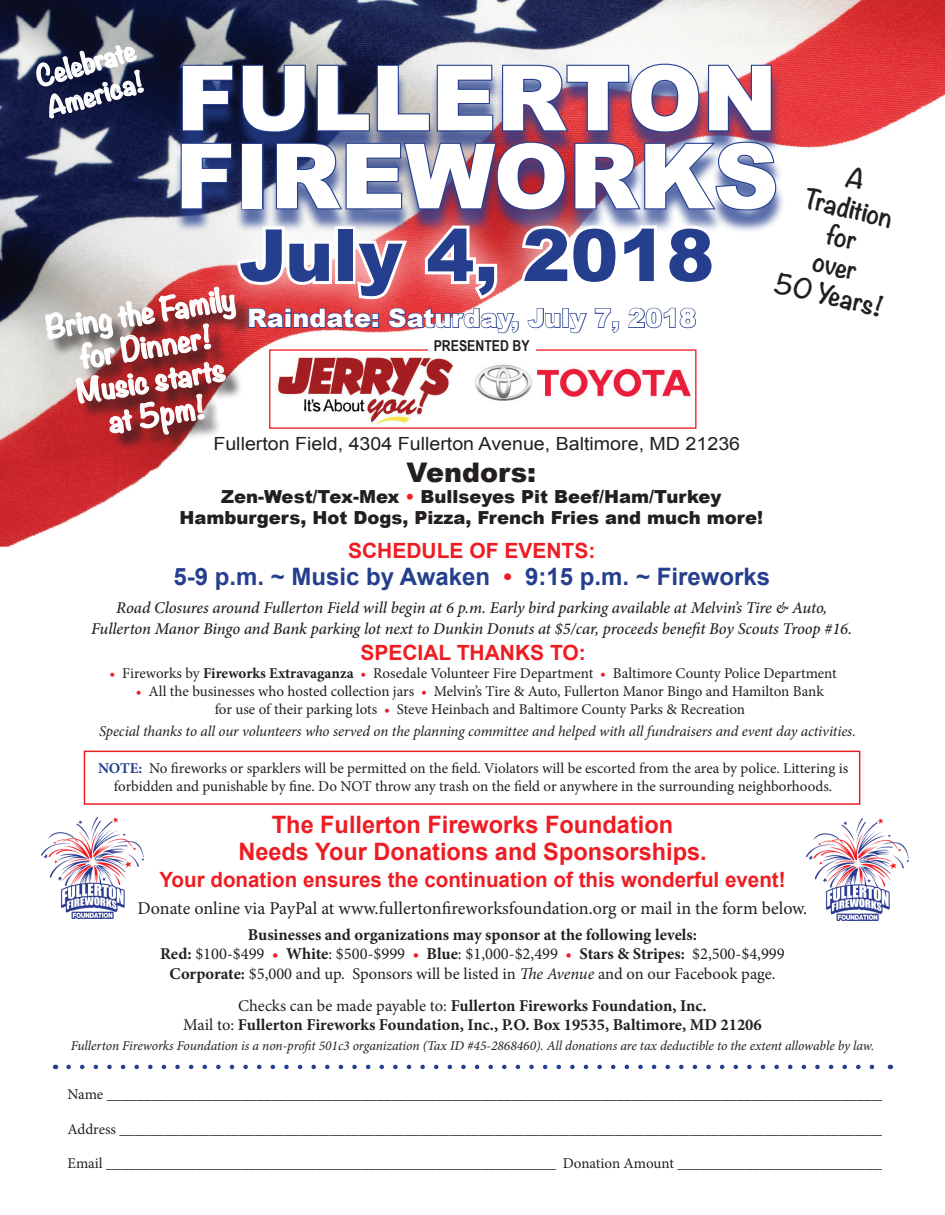
<style>
.page{position:relative;width:945px;height:1215px;background:#fff}
.page>*{position:absolute;margin:0;border:0;box-sizing:border-box;transform-origin:0 0}
.t1{font:900 90px/78px "Arial";color:#fff}
.t2{font:900 72px "Arial";color:#253f8e}
.t3{font:700 28.5px/34.2px "Noteworthy";color:#fff;text-align:center}
.t4{font:900 27px "Arial";color:#231f20}
.t5{font:900 25.5px "Arial";color:#fff}
.t6{font:700 25.5px/32.4px "Noteworthy";color:#fff}
.t7{font:700 24.75px/29.7px "Noteworthy";color:#231f20;text-align:center}
.t8{font:700 24px/27px "Arial";color:#ee1d23;text-align:center}
.t9{font:700 24px "Arial";color:#253f8e}
.t10{font:700 21px "Arial";color:#ee1d23}
.t11{font:18.15px "Arial";color:#231f20;scale:1.08 1}
.t12{font:900 18px/21px "Arial";color:#231f20;text-align:center}
.t13{font:18px "Minion Pro";letter-spacing:-.005em;color:#231f20}
.t14{font:16.5px/19.8px "Minion Pro";color:#231f20;text-align:center}
.t15{font:italic 500 16.5px/21px "Minion Pro";letter-spacing:-.01em;color:#231f20;text-align:center}
.t16{font:700 16.5px/19.8px "Minion Pro";color:#231f20;text-align:center}
.t17{font:15px/18px "Minion Pro";letter-spacing:-.005em;color:#231f20;text-align:center}
.t18{font:italic 15px "Minion Pro";letter-spacing:-.01em;color:#231f20}
.t19{font:700 15px "Arial Narrow";color:#231f20}
.t20{font:italic 13.5px "Minion Pro";letter-spacing:-.005em;color:#231f20}
.s1{color:#ee1d23}
.s2{font-weight:700}
.s3{font-weight:700;color:#253f8e}
.s4{font-style:italic}
.s5{font-weight:400}
</style>
<div class="page">
<img style="left:0;top:0;width:945px;height:547px">
<img style="left:41px;top:818px;width:102px;height:101px">
<svg style="left:69px;top:1065px;width:806px;height:4px"></svg>
<svg style="left:36px;top:43px;width:109px;height:77px;background:#595e77"></svg>
<div style="left:174px;top:70px;width:611px;height:164px;background:#253f8e;opacity:.75"></div>
<svg style="left:181px;top:64px;width:53px;height:69px;background:#203066"></svg>
<svg style="left:241px;top:64px;width:66px;height:70px;background:#1d2b5d"></svg>
<svg style="left:316px;top:64px;width:178px;height:69px;background:#697497"></svg>
<svg style="left:501px;top:63px;width:200px;height:71px;background:#8d6d93"></svg>
<svg style="left:707px;top:64px;width:66px;height:69px;background:#7a5684"></svg>
<svg style="left:180px;top:142px;width:53px;height:69px;background:#3f5189"></svg>
<div style="left:241px;top:143px;width:23px;height:66px;border:2px solid #253f8e"></div>
<svg style="left:275px;top:141px;width:292px;height:54px;background:#6b5c87"></svg>
<svg style="left:573px;top:141px;width:204px;height:71px;background:#897da5"></svg>
<div style="left:84px;top:751px;width:776px;height:54px;border:2px solid #ee1d23"></div>
<div style="left:208px;top:195px;width:536px;height:135px;background:#fff;opacity:.75"></div>
<svg style="left:44px;top:221px;width:675px;height:229px"></svg>
<img style="left:806px;top:819px;width:103px;height:101px">
<img style="left:271px;top:351px;width:424px;height:76px">
<div style="left:269px;top:349px;width:428px;height:80px;border:1px solid #ee1d23"></div>
<div style="left:428px;top:340px;width:107px;height:14px;background:#fff"></div>
<h3 class="t6" style="left:32px;top:61px;width:104px;rotate:-16deg">Celebrate<br>America!</h3>
<h1 class="t1" style="left:175px;top:56px;width:604px">Fullerton<br>Fireworks</h1>
<h3 class="t7" style="left:805px;top:152px;width:112px;rotate:13deg">A<br>Tradition for<br>over<br>50 Years!</h3>
<h2 class="t2" style="left:239px;top:203px;width:477px">July 4, 2018</h2>
<h3 class="t3" style="left:43px;top:310px;width:193px;rotate:-9deg">Bring the Family for Dinner!<br>Music starts<br>at 5pm!</h3>
<h3 class="t5" style="left:247px;top:299px;width:451px">Raindate: Saturday, July 7, 2018</h3>
<p class="t19" style="left:434px;top:335px;width:97px">PRESENTED BY</p>
<p class="t11" style="left:213px;top:431px;width:489px">Fullerton Field, 4304 Fullerton Avenue, Baltimore, MD 21236</p>
<h3 class="t4" style="left:406px;top:453px;width:131px">Vendors:</h3>
<p class="t12" style="left:179px;top:486px;width:585px">Zen-West/Tex-Mex <span class="s1">•</span> Bullseyes Pit Beef/Ham/Turkey<br>Hamburgers, Hot Dogs, Pizza, French Fries and much more!</p>
<h3 class="t10" style="left:348px;top:537px;width:213px">Schedule of Events</h3>
<h3 class="t10" style="left:588px;top:537px;width:8px">:</h3>
<h3 class="t9" style="left:173px;top:561px;width:598px">5-9 p.m. ~ Music by Awaken <span class="s1">•</span> 9:15 p.m. ~ Fireworks</h3>
<p class="t15" style="left:91px;top:597px;width:762px">Road Closures around Fullerton Field will begin at 6 p.m. Early bird parking available at Melvin’s Tire &amp; Auto,<br>Fullerton Manor Bingo and Bank parking lot next to Dunkin Donuts at $5/car, proceeds benefit Boy Scouts Troop #16.</p>
<h3 class="t10" style="left:360px;top:639px;width:227px">Special than ks to:</h3>
<p class="t17" style="left:109px;top:664px;width:729px"><span class="s1">•</span> Fireworks by <span class="s2">Fireworks Extravaganza</span> <span class="s1">•</span> Rosedale Volunteer Fire Department <span class="s1">•</span> Baltimore County Police Department</p>
<p class="t17" style="left:136px;top:682px;width:690px"><span class="s1">•</span> All the businesses who hosted collection jars <span class="s1">•</span> Melvin’s Tire &amp; Auto, Fullerton Manor Bingo and Hamilton Bank for use of their parking lots <span class="s1">•</span> Steve Heinbach and Baltimore County Parks &amp; Recreation</p>
<p class="t18" style="left:99px;top:721px;width:758px">Special thanks to all our volunteers who served on the planning committee and helped with all fundraisers and event day activities.</p>
<p class="t17" style="left:98px;top:759px;width:752px"><span class="s3">NOTE:</span> No fireworks or sparklers will be permitted on the field. Violators will be escorted from the area by police. Littering is forbidden and punishable by fine. Do NOT throw any trash on the field or anywhere in the surrounding neighborhoods.</p>
<h3 class="t8" style="left:238px;top:812px;width:470px">The Fullerton Fireworks Foundation<br>Needs Your Donations and Sponsorships.</h3>
<h3 class="t10" style="left:159px;top:866px;width:628px">Your donation ensures the continuation of this wonderful event!</h3>
<p class="t13" style="left:138px;top:896px;width:671px">Donate online via PayPal at www.fullertonfireworksfoundation.org or mail in the form below.</p>
<p class="t14" style="left:160px;top:924px;width:626px"><span class="s2">Businesses and organizations may sponsor at the following levels:<br>Red:</span> $100-$499 <span class="s1">•</span> <span class="s2">White</span>: $500-$999 <span class="s1">•</span> <span class="s2">Blue</span>: $1,000-$2,499 <span class="s1">•</span> <span class="s2">Stars &amp; Stripes:</span> $2,500-$4,999<br><span class="s2">Corporate:</span> $5,000 and up. Sponsors will be listed in <span class="s4">The Avenue</span> and on our Facebook page.</p>
<p class="t16" style="left:183px;top:995px;width:580px"><span class="s5">Checks can be made payable to:</span> Fullerton Fireworks Foundation, Inc.<br><span class="s5">Mail to:</span> Fullerton Fireworks Foundation, Inc., P.O. Box 19535, Baltimore, MD 21206</p>
<p class="t20" style="left:71px;top:1036px;width:805px">Fullerton Fireworks Foundation is a non-profit 501c3 organization (Tax ID #45-2868460). All donations are tax deductible to the extent allowable by law.</p>
<p class="t17" style="left:68px;top:1086px;width:821px">Name ________________________________________________________________________________________________________</p>
<p class="t17" style="left:68px;top:1120px;width:818px">Address ______________________________________________________________________________________________________</p>
<p class="t17" style="left:68px;top:1155px;width:837px">Email ____________________________________________________________ Donation Amount ______________________________</p>
</div>
